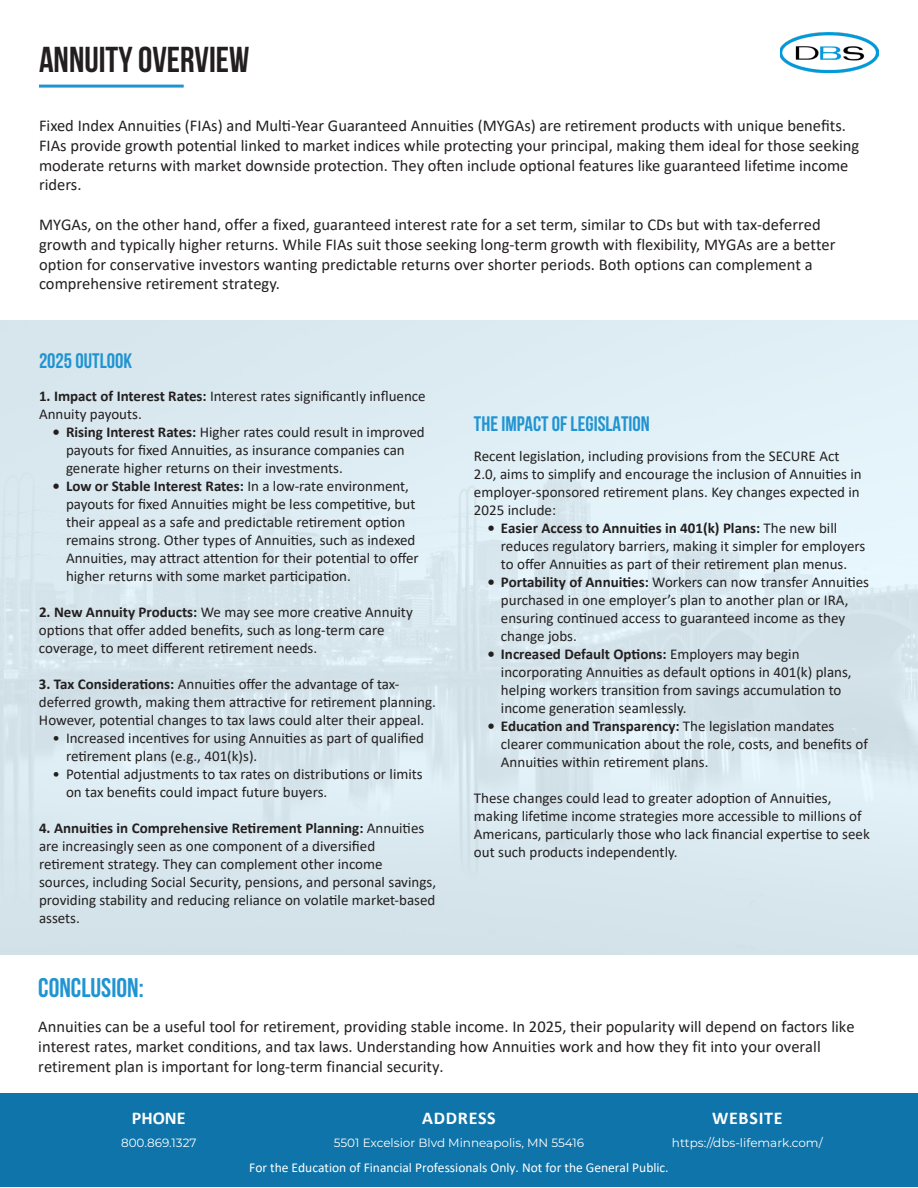
<style>
.page{position:relative;width:918px;height:1188px;background:#fff}
.page>*{position:absolute;margin:0;border:0;box-sizing:border-box;transform-origin:0 0}
.Paragraph_Style_1{font:700 36px "Bebas Neue";color:#231f20}
.t1{font:700 27px "Bebas Neue";color:#2094d2}
.t2{font:700 21px "Bebas Neue";color:#2094d2}
.Paragraph_Style_25{font:700 18px "Calibri";letter-spacing:.04em;color:#fff}
.t3{font:16.5px/19.8px "Calibri";color:#231f20}
.t4{font:15px/18px "Calibri";color:#231f20}
.t5{font:13.5px "Calibri";color:#fff}
.Paragraph_Style_11{font:12px "Montserrat";color:#fff}
.s1{font-weight:700}
</style>
<div class="page">
<img style="left:0;top:321px;width:918px;height:634px">
<div style="left:0;top:1093px;width:918px;height:94px;background:#0f74a9"></div>
<img style="left:780px;top:32px;width:99px;height:41px">
<hr style="left:39px;top:85px;width:145px;height:3px;background:#2094d2">
<p class="Paragraph_Style_1" style="left:39px;top:40px;width:212px">ANNUITY OVERVIEW</p>
<p class="t3" style="left:39px;top:115px;width:822px">Fixed Index Annuities (FIAs) and Multi-Year Guaranteed Annuities (MYGAs) are retirement products with unique benefits.<br>FIAs provide growth potential linked to market indices while protecting your principal, making them ideal for those seeking moderate returns with market downside protection. They often include optional features like guaranteed lifetime income riders.</p>
<p class="t3" style="left:39px;top:214px;width:798px">MYGAs, on the other hand, offer a fixed, guaranteed interest rate for a set term, similar to CDs but with tax-deferred growth and typically higher returns. While FIAs suit those seeking long-term growth with flexibility, MYGAs are a better option for conservative investors wanting predictable returns over shorter periods. Both options can complement a comprehensive retirement strategy.</p>
<p class="t2" style="left:39px;top:349px;width:95px">2025 OUTLOOK</p>
<p class="t4" style="left:39px;top:386px;width:388px"><span class="s1">1. Impact of Interest Rates:</span> Interest rates significantly influence<br>Annuity payouts.</p>
<p class="t4" style="left:66px;top:422px;width:360px;text-indent:-14px"><span class="s1">• Rising Interest Rates:</span> Higher rates could result in improved payouts for fixed Annuities, as insurance companies can generate higher returns on their investments.</p>
<p class="t4" style="left:66px;top:476px;width:354px;text-indent:-14px"><span class="s1">• Low or Stable Interest Rates:</span> In a low-rate environment, payouts for fixed Annuities might be less competitive, but their appeal as a safe and predictable retirement option remains strong. Other types of Annuities, such as indexed Annuities, may attract attention for their potential to offer higher returns with some market participation.</p>
<p class="t4" style="left:39px;top:602px;width:375px"><span class="s1">2. New Annuity Products:</span> We may see more creative Annuity options that offer added benefits, such as long-term care coverage, to meet different retirement needs.</p>
<p class="t4" style="left:39px;top:674px;width:398px"><span class="s1">3. Tax Considerations:</span> Annuities offer the advantage of tax&shy;deferred growth, making them attractive for retirement planning.<br>However, potential changes to tax laws could alter their appeal.</p>
<p class="t4" style="left:66px;top:728px;width:360px;text-indent:-14px">• Increased incentives for using Annuities as part of qualified retirement plans (e.g., 401(k)s).</p>
<p class="t4" style="left:66px;top:764px;width:358px;text-indent:-14px">• Potential adjustments to tax rates on distributions or limits on tax benefits could impact future buyers.</p>
<p class="t4" style="left:39px;top:818px;width:399px"><span class="s1">4. Annuities in Comprehensive Retirement Planning:</span> Annuities are increasingly seen as one component of a diversified retirement strategy. They can complement other income sources, including Social Security, pensions, and personal savings, providing stability and reducing reliance on volatile market-based assets.</p>
<p class="t2" style="left:474px;top:412px;width:177px">THE IMPACT OF LEGISLATION</p>
<p class="t4" style="left:474px;top:446px;width:389px">Recent legislation, including provisions from the SECURE Act 2.0, aims to simplify and encourage the inclusion of Annuities in employer-sponsored retirement plans. Key changes expected in 2025 include:</p>
<p class="t4" style="left:501px;top:518px;width:366px;text-indent:-14px"><span class="s1">• Easier Access to Annuities in 401(k) Plans:</span> The new bill reduces regulatory barriers, making it simpler for employers to offer Annuities as part of their retirement plan menus.</p>
<p class="t4" style="left:501px;top:572px;width:370px;text-indent:-14px"><span class="s1">• Portability of Annuities:</span> Workers can now transfer Annuities purchased in one employer’s plan to another plan or IRA, ensuring continued access to guaranteed income as they change jobs.</p>
<p class="t4" style="left:501px;top:644px;width:352px;text-indent:-14px"><span class="s1">• Increased Default Options:</span> Employers may begin incorporating Annuities as default options in 401(k) plans, helping workers transition from savings accumulation to income generation seamlessly.</p>
<p class="t4" style="left:501px;top:716px;width:369px;text-indent:-14px"><span class="s1">• Education and Transparency:</span> The legislation mandates clearer communication about the role, costs, and benefits of<br>Annuities within retirement plans.</p>
<p class="t4" style="left:474px;top:788px;width:397px">These changes could lead to greater adoption of Annuities, making lifetime income strategies more accessible to millions of Americans, particularly those who lack financial expertise to seek out such products independently.</p>
<p class="t1" style="left:38px;top:973px;width:107px">CONCLUSION:</p>
<p class="t3" style="left:38px;top:1016px;width:818px">Annuities can be a useful tool for retirement, providing stable income. In 2025, their popularity will depend on factors like interest rates, market conditions, and tax laws. Understanding how Annuities work and how they fit into your overall retirement plan is important for long-term financial security.</p>
<p class="Paragraph_Style_25" style="left:132px;top:1105px;width:55px">PHONE</p>
<p class="Paragraph_Style_11" style="left:121px;top:1135px;width:77px">800.869.1327</p>
<p class="Paragraph_Style_25" style="left:422px;top:1105px;width:75px">ADDRESS</p>
<p class="Paragraph_Style_11" style="left:334px;top:1135px;width:252px">5501 Excelsior Blvd Minneapolis, MN 55416</p>
<p class="Paragraph_Style_25" style="left:712px;top:1105px;width:72px">WEBSITE</p>
<p class="Paragraph_Style_11" style="left:672px;top:1135px;width:152px">https://dbs-lifemark.com/</p>
<p class="t5" style="left:249px;top:1158px;width:421px">For the Education of Financial Professionals Only. Not for the General Public.</p>
</div>
